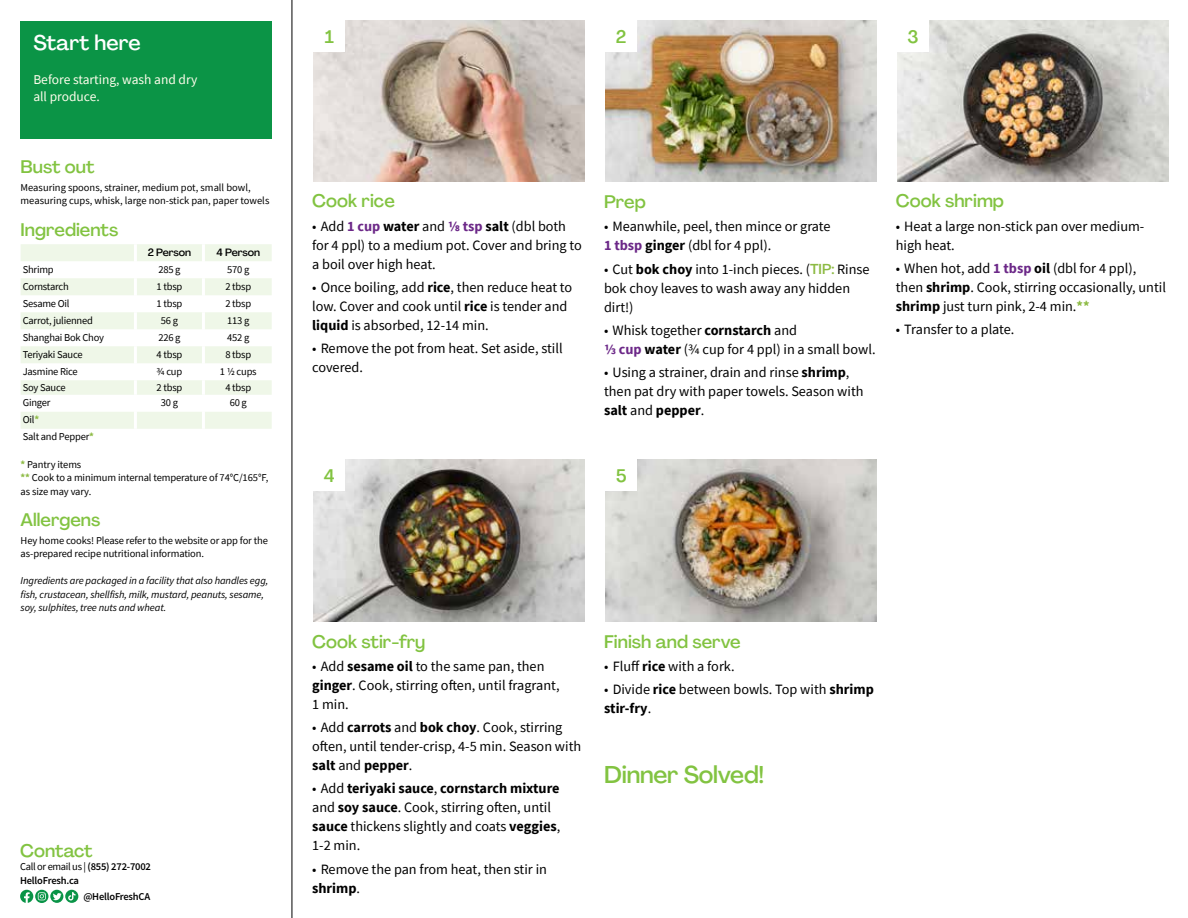
<style>
.page{position:relative;width:1188px;height:918px;background:#fff}
.page>*{position:absolute;margin:0;border:0;box-sizing:border-box;transform-origin:0 0}
.t1{font:500 24px "Agrandir";letter-spacing:-.01em;color:#82c341}
.t2{font:500 21px "Agrandir";color:#fff}
.t3{font:500 18px "Agrandir";color:#82c341}
.t4{font:14.25px/19px "Source Sans Pro";color:#000}
.t5{font:13.5px/17.2px "Source Sans Pro";color:#fffdec}
.t6{font:10.5px/13.5px "Source Sans Pro";letter-spacing:-.015em;color:#000}
.t7{font:italic 10.5px/13.5px "Source Sans Pro";letter-spacing:-.01em;color:#000}
.t8{font:600 10.5px/13.5px "Source Sans Pro";letter-spacing:-.02em;color:#000}
.t9{font:500 10.5px "Agrandir";letter-spacing:-.01em;color:#000}
.s1{font-weight:700;color:#8cba42}
.s2{font-weight:400}
.s3{font-weight:700;color:#6c2888}
.s4{font-weight:700}
.s5{font-family:"Agrandir";font-weight:500;color:#8cba42}
</style>
<div class="page">
<hr style="left:292px;top:0;width:1px;height:918px;background:#000">
<img style="left:313px;top:459px;width:272px;height:162px">
<img style="left:605px;top:459px;width:272px;height:162px">
<img style="left:313px;top:20px;width:272px;height:161px">
<img style="left:605px;top:20px;width:272px;height:161px">
<img style="left:897px;top:20px;width:272px;height:161px">
<div style="left:21px;top:21px;width:251px;height:117px;background:#0b9446"></div>
<svg style="left:20px;top:890px;width:42px;height:13px"></svg>
<svg style="left:65px;top:890px;width:13px;height:13px"></svg>
<svg style="left:68px;top:892px;width:8px;height:9px"></svg>
<div style="left:313px;top:459px;width:32px;height:32px;background:#fff"></div>
<div style="left:605px;top:459px;width:32px;height:32px;background:#fff"></div>
<div style="left:313px;top:20px;width:32px;height:32px;background:#fff"></div>
<div style="left:605px;top:20px;width:32px;height:32px;background:#fff"></div>
<div style="left:897px;top:20px;width:32px;height:32px;background:#fff"></div>
<svg style="left:21px;top:244px;width:251px;height:185px;fill:#f0f7e9"></svg>
<hr style="left:134px;top:244px;width:3px;height:17px;background:#fff">
<hr style="left:202px;top:244px;width:3px;height:17px;background:#fff">
<hr style="left:134px;top:261px;width:3px;height:17px;background:#fff">
<hr style="left:202px;top:261px;width:3px;height:17px;background:#fff">
<hr style="left:134px;top:278px;width:3px;height:17px;background:#fff">
<hr style="left:202px;top:278px;width:3px;height:17px;background:#fff">
<hr style="left:134px;top:295px;width:3px;height:17px;background:#fff">
<hr style="left:202px;top:295px;width:3px;height:17px;background:#fff">
<hr style="left:134px;top:312px;width:3px;height:17px;background:#fff">
<hr style="left:202px;top:312px;width:3px;height:17px;background:#fff">
<hr style="left:134px;top:329px;width:3px;height:17px;background:#fff">
<hr style="left:202px;top:329px;width:3px;height:17px;background:#fff">
<hr style="left:134px;top:346px;width:3px;height:17px;background:#fff">
<hr style="left:202px;top:346px;width:3px;height:17px;background:#fff">
<hr style="left:134px;top:363px;width:3px;height:17px;background:#fff">
<hr style="left:202px;top:363px;width:3px;height:17px;background:#fff">
<hr style="left:134px;top:380px;width:3px;height:15px;background:#fff">
<hr style="left:202px;top:380px;width:3px;height:15px;background:#fff">
<hr style="left:134px;top:395px;width:3px;height:17px;background:#fff">
<hr style="left:202px;top:395px;width:3px;height:17px;background:#fff">
<hr style="left:134px;top:412px;width:3px;height:17px;background:#fff">
<hr style="left:202px;top:412px;width:3px;height:17px;background:#fff">
<h2 class="t2" style="left:33px;top:29px;width:109px">Start here</h2>
<p class="t5" style="left:33px;top:71px;width:166px">Before starting, wash and dry all produce.</p>
<p class="t3" style="left:21px;top:156px;width:75px">Bust out</p>
<p class="t6" style="left:21px;top:180px;width:250px">Measuring spoons, strainer, medium pot, small bowl, measuring cups, whisk, large non-stick pan, paper towels</p>
<p class="t3" style="left:21px;top:218px;width:99px">Ingredients</p>
<p class="t9" style="left:148px;top:246px;width:45px">2 Person</p>
<p class="t9" style="left:217px;top:246px;width:45px">4 Person</p>
<p class="t6" style="left:23px;top:262px;width:33px">Shrimp</p>
<p class="t6" style="left:158px;top:262px;width:24px">285 g</p>
<p class="t6" style="left:227px;top:262px;width:24px">570 g</p>
<p class="t6" style="left:23px;top:279px;width:48px">Cornstarch</p>
<p class="t6" style="left:157px;top:279px;width:27px">1 tbsp</p>
<p class="t6" style="left:225px;top:279px;width:27px">2 tbsp</p>
<p class="t6" style="left:23px;top:296px;width:48px">Sesame Oil</p>
<p class="t6" style="left:157px;top:296px;width:27px">1 tbsp</p>
<p class="t6" style="left:225px;top:296px;width:27px">2 tbsp</p>
<p class="t6" style="left:23px;top:313px;width:72px">Carrot, julienned</p>
<p class="t6" style="left:161px;top:313px;width:19px">56 g</p>
<p class="t6" style="left:227px;top:313px;width:24px">113 g</p>
<p class="t6" style="left:23px;top:330px;width:83px">Shanghai Bok Choy</p>
<p class="t6" style="left:158px;top:330px;width:24px">226 g</p>
<p class="t6" style="left:227px;top:330px;width:24px">452 g</p>
<p class="t6" style="left:23px;top:347px;width:61px">Teriyaki Sauce</p>
<p class="t6" style="left:157px;top:347px;width:27px">4 tbsp</p>
<p class="t6" style="left:225px;top:347px;width:27px">8 tbsp</p>
<p class="t6" style="left:23px;top:364px;width:57px">Jasmine Rice</p>
<p class="t6" style="left:157px;top:364px;width:27px">3/4 cup</p>
<p class="t6" style="left:220px;top:364px;width:38px">1 1/2 cups</p>
<p class="t6" style="left:23px;top:380px;width:44px">Soy Sauce</p>
<p class="t6" style="left:157px;top:380px;width:27px">2 tbsp</p>
<p class="t6" style="left:225px;top:380px;width:27px">4 tbsp</p>
<p class="t6" style="left:23px;top:396px;width:29px">Ginger</p>
<p class="t6" style="left:161px;top:396px;width:19px">30 g</p>
<p class="t6" style="left:230px;top:396px;width:19px">60 g</p>
<p class="t6" style="left:23px;top:411px;width:73px;line-height:17px">Oil<span class="s1">*<br></span>Salt and Pepper<span class="s1">*</span></p>
<p class="t6" style="left:21px;top:457px;width:249px"><span class="s1">*</span> Pantry items<br><span class="s1">**</span> Cook to a minimum internal temperature of 74°C/165°F, as size may vary.</p>
<p class="t3" style="left:21px;top:509px;width:81px">Allergens</p>
<p class="t6" style="left:21px;top:534px;width:249px">Hey home cooks! Please refer to the website or app for the as-prepared recipe nutritional information.</p>
<p class="t7" style="left:21px;top:574px;width:249px">Ingredients are packaged in a facility that also handles egg, fish, crustacean, shellfish, milk, mustard, peanuts, sesame, soy, sulphites, tree nuts and wheat.</p>
<p class="t3" style="left:20px;top:840px;width:74px">Contact</p>
<p class="t8" style="left:20px;top:861px;width:132px"><span class="s2">Call or email us |</span> (855) 272-7002<br>HelloFresh.ca</p>
<p class="t8" style="left:83px;top:890px;width:68px">@HelloFreshCA</p>
<p class="t3" style="left:325px;top:26px;width:11px">1</p>
<p class="t3" style="left:616px;top:25px;width:12px">2</p>
<p class="t3" style="left:908px;top:25px;width:13px">3</p>
<p class="t3" style="left:312px;top:190px;width:84px">Cook rice</p>
<p class="t4" style="left:312px;top:216px;width:271px">• Add <span class="s3">1 cup</span> <span class="s4">water</span> and <span class="s3">1/8 tsp</span> <span class="s4">salt</span> (dbl both for 4 ppl) to a medium pot. Cover and bring to a boil over high heat.</p>
<p class="t4" style="left:312px;top:278px;width:262px">• Once boiling, add <span class="s4">rice</span>, then reduce heat to low. Cover and cook until <span class="s4">rice</span> is tender and <span class="s4">liquid</span> is absorbed, 12-14 min.</p>
<p class="t4" style="left:312px;top:339px;width:252px">• Remove the pot from heat. Set aside, still covered.</p>
<p class="t3" style="left:604px;top:191px;width:43px">Prep</p>
<p class="t4" style="left:604px;top:217px;width:228px">• Meanwhile, peel, then mince or grate<br><span class="s3">1 tbsp</span> <span class="s4">ginger</span> (dbl for 4 ppl).</p>
<p class="t4" style="left:604px;top:259px;width:267px">• Cut <span class="s4">bok choy</span> into 1-inch pieces. (<span class="s5">TIP:</span> Rinse bok choy leaves to wash away any hidden dirt!)</p>
<p class="t4" style="left:604px;top:320px;width:273px">• Whisk together <span class="s4">cornstarch</span> and<br><span class="s3">1/3 cup</span> <span class="s4">water</span> (3/4 cup for 4 ppl) in a small bowl.</p>
<p class="t4" style="left:604px;top:363px;width:261px">• Using a strainer, drain and rinse <span class="s4">shrimp</span>, then pat dry with paper towels. Season with <span class="s4">salt</span> and <span class="s4">pepper</span>.</p>
<p class="t3" style="left:324px;top:465px;width:12px">4</p>
<p class="t3" style="left:616px;top:465px;width:12px">5</p>
<p class="t3" style="left:896px;top:190px;width:110px">Cook shrimp</p>
<p class="t4" style="left:896px;top:216px;width:250px">• Heat a large non-stick pan over medium&shy;high heat.</p>
<p class="t4" style="left:896px;top:259px;width:272px">• When hot, add <span class="s3">1 tbsp</span> <span class="s4">oil</span> (dbl for 4 ppl), then <span class="s4">shrimp</span>. Cook, stirring occasionally, until <span class="s4">shrimp</span> just turn pink, 2-4 min.<span class="s1">**</span></p>
<p class="t4" style="left:896px;top:320px;width:120px">• Transfer to a plate.</p>
<p class="t3" style="left:312px;top:630px;width:115px">Cook stir-fry</p>
<p class="t4" style="left:312px;top:657px;width:249px">• Add <span class="s4">sesame oil</span> to the same pan, then <span class="s4">ginger</span>. Cook, stirring often, until fragrant,<br>1 min.</p>
<p class="t4" style="left:312px;top:718px;width:271px">• Add <span class="s4">carrots</span> and <span class="s4">bok choy</span>. Cook, stirring often, until tender-crisp, 4-5 min. Season with <span class="s4">salt</span> and <span class="s4">pepper</span>.</p>
<p class="t4" style="left:312px;top:779px;width:250px">• Add <span class="s4">teriyaki sauce</span>, <span class="s4">cornstarch mixture </span>and <span class="s4">soy sauce</span>. Cook, stirring often, until <span class="s4">sauce</span> thickens slightly and coats <span class="s4">veggies</span>, 1-2 min.</p>
<p class="t4" style="left:312px;top:859px;width:236px">• Remove the pan from heat, then stir in <span class="s4">shrimp</span>.</p>
<p class="t3" style="left:604px;top:630px;width:138px">Finish and serve</p>
<p class="t4" style="left:604px;top:657px;width:132px">• Fluff <span class="s4">rice</span> with a fork.</p>
<p class="t4" style="left:604px;top:680px;width:271px">• Divide <span class="s4">rice</span> between bowls. Top with <span class="s4">shrimp stir-fry</span>.</p>
<h1 class="t1" style="left:604px;top:760px;width:162px">Dinner Solved!</h1>
</div>
